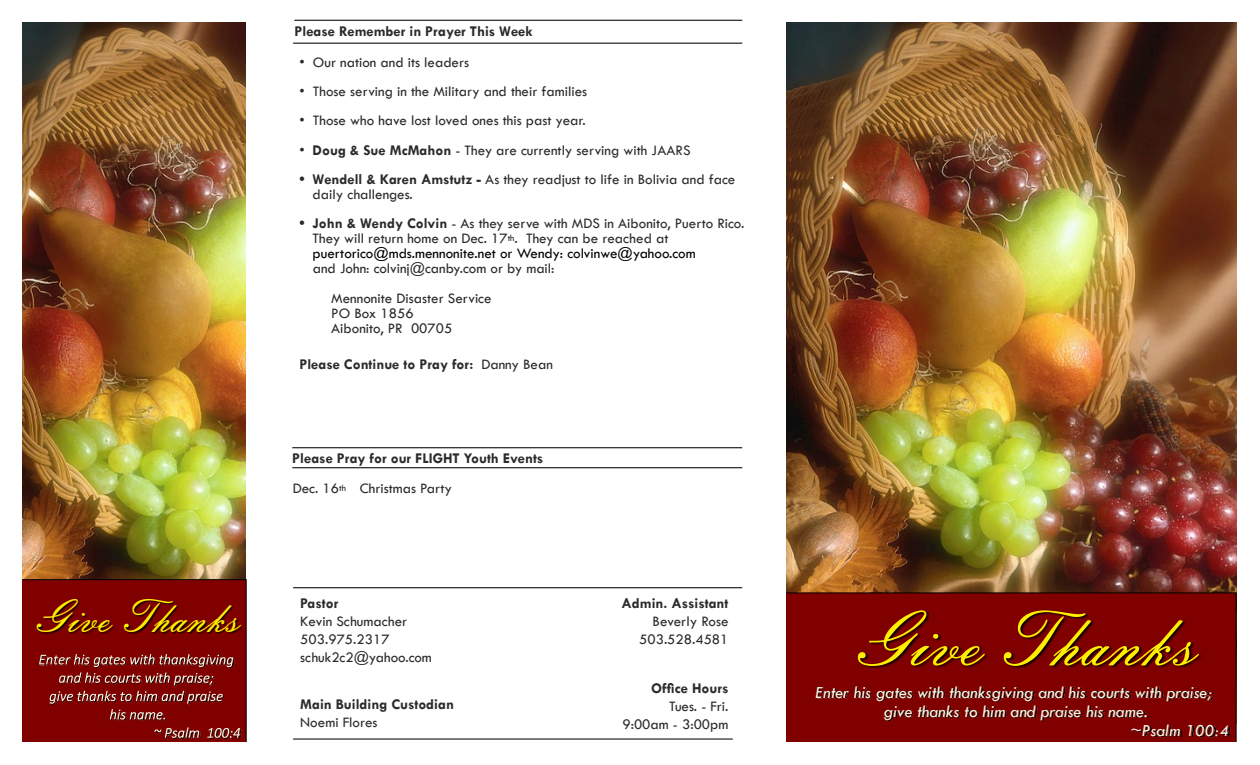
<style>
.page{position:relative;width:1260px;height:765px;background:#fff}
.page>*{position:absolute;margin:0;border:0;box-sizing:border-box;transform-origin:0 0}
.t1{font:75px "Embassy BT";color:#fe0}
.t2{font:45px "Embassy BT";color:#fe0}
.t3{font:italic 17.5px "Tw Cen";color:#faf9e4}
.t4{font:15px/15px "Tw Cen";color:#2c2b2a}
.t5{font:700 15px/30px "Tw Cen";color:#2c2b2a}
.s1{font-weight:700}
.s2{color:#000}
.s3{font-weight:400}
</style>
<div class="page">
<hr style="left:294px;top:20px;width:448px;height:1px;background:#2c2b2a">
<hr style="left:293px;top:43px;width:449px;height:1px;background:#2c2b2a">
<hr style="left:292px;top:447px;width:450px;height:1px;background:#2c2b2a">
<hr style="left:292px;top:467px;width:450px;height:1px;background:#2c2b2a">
<hr style="left:293px;top:587px;width:449px;height:1px;background:#2c2b2a">
<hr style="left:293px;top:738px;width:440px;height:2px;background:#2c2b2a">
<img style="left:786px;top:22px;width:450px;height:567px">
<div style="left:786px;top:675px;width:450px;height:6px;background:#800000"></div>
<img style="left:786px;top:681px;width:451px;height:61px">
<img style="left:786px;top:589px;width:451px;height:86px">
<img style="left:22px;top:22px;width:224px;height:702px">
<img style="left:246px;top:649px;width:1px;height:93px">
<svg style="left:23px;top:580px;width:223px;height:162px;background:#841312"></svg>
<img style="left:24px;top:587px;width:223px;height:53px">
<h2 class="t2" style="left:37px;top:598px;width:204px">Give Thanks</h2>
<p class="t5" style="left:295px;top:17px;width:240px">Please Remember in Prayer This Week</p>
<p class="t4" style="left:299px;top:56px;width:171px">• Our nation and its leaders</p>
<p class="t4" style="left:299px;top:85px;width:289px">• Those serving in the Military and their families</p>
<p class="t4" style="left:299px;top:114px;width:288px">• Those who have lost loved ones this past year.</p>
<p class="t4" style="left:299px;top:143px;width:393px">• <span class="s1">Doug &amp; Sue McMahon</span> - They are currently serving with JAARS</p>
<p class="t4" style="left:313px;top:173px;width:424px;text-indent:-13px"><span class="s1">• Wendell &amp; Karen Amstutz -</span> As they readjust to life in Bolivia and face daily challenges.</p>
<p class="t4" style="left:313px;top:217px;width:433px;text-indent:-13px"><span class="s1">• John &amp; Wendy Colvin</span> - As they serve with MDS in Aibonito, Puerto Rico.<br>They will return home on Dec. 17<sup>th</sup>. They can be reached at <span class="s2">puertorico@mds.mennonite.net or Wendy: colvinwe@yahoo.com</span></p>
<p class="t4" style="left:331px;top:254px;width:225px;line-height:30px;text-indent:-18px">and John: colvinj@canby.com or by mail:<br>Mennonite Disaster Service</p>
<p class="t4" style="left:331px;top:307px;width:123px">PO Box 1856<br>Aibonito, PR 00705</p>
<p class="t5" style="left:299px;top:350px;width:255px">Please Continue to Pray for: <span class="s3">Danny Bean</span></p>
<p class="t5" style="left:292px;top:444px;width:252px">Please Pray for our FLIGHT Youth Events<br><span class="s3">Dec. 16</span><sup>th</sup> <span class="s3">Christmas Party</span></p>
<p class="t5" style="left:300px;top:590px;width:40px">Pastor</p>
<p class="t4" style="left:300px;top:614px;width:133px;line-height:18px">Kevin Schumacher<br>503.975.2317 schuk2c2@yahoo.com</p>
<p class="t5" style="left:300px;top:691px;width:155px">Main Building Custodian</p>
<p class="t4" style="left:300px;top:716px;width:79px">Noemi Flores</p>
<p class="t5" style="left:622px;top:590px;width:108px">Admin. Assistant</p>
<p class="t4" style="left:639px;top:614px;width:91px;line-height:18px;text-align:right">Beverly Rose<br>503.528.4581</p>
<p class="t5" style="left:651px;top:674px;width:79px">Offi ce Hours</p>
<p class="t4" style="left:622px;top:698px;width:108px;line-height:18px;text-align:right">Tues. - Fri.<br>9:00am - 3:00pm</p>
<h1 class="t1" style="left:858px;top:608px;width:339px">Give Thanks</h1>
<p class="t3" style="left:815px;top:686px;width:398px">Enter his gates with thanksgiving and his courts with praise;</p>
<p class="t3" style="left:884px;top:705px;width:266px">give thanks to him and praise his name.</p>
<p class="t3" style="left:1130px;top:724px;width:100px">~Psalm 100:4</p>
</div>
